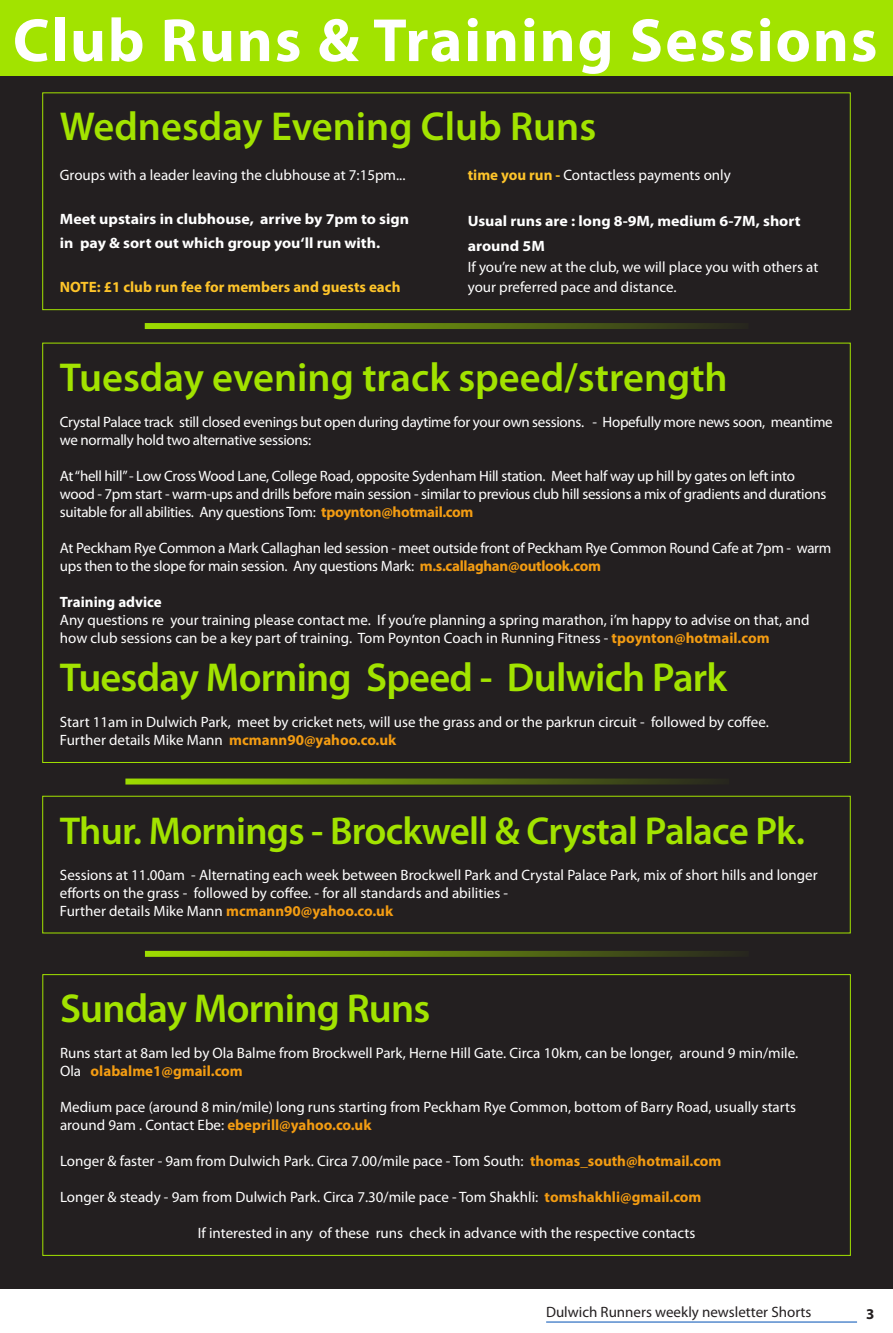
<style>
.page{position:relative;width:893px;height:1333px;background:#fff}
.page>*{position:absolute;margin:0;border:0;box-sizing:border-box;transform-origin:0 0}
.t1{font:700 61.5px "Myriad Pro";letter-spacing:.03em;color:#fff}
.t2{font:600 40.5px "Myriad Pro";letter-spacing:-.01em;color:#a2e300}
.t3{font:600 39px "Myriad Pro";letter-spacing:-.02em;color:#a2e300}
.t4{font:15px/18px "Myriad Pro";color:#fff}
.t5{font:15px/18px "Myriad Pro";letter-spacing:-.02em;color:#fff}
.t6{font:700 15px/24.2px "Myriad Pro";color:#fff;scale:1.06 1}
.t7{font:700 15px "Myriad Pro";color:#fec42a}
.t8{font:15px "Myriad Pro";color:#231f20}
.t9{font:700 15px "Myriad Pro";color:#fff}
.t10{font:700 15px "Myriad Pro";color:#231f20}
.s1{font-weight:700;color:#fec42a}
.s2{font-weight:700;color:#f39c12}
</style>
<div class="page">
<hr style="left:546px;top:1322px;width:311px;height:1px;background:#0050b4">
<div style="left:0;top:76px;width:893px;height:1212px;background:#231f20"></div>
<svg style="left:145px;top:323px;width:590px;height:6px;background:#62810f"></svg>
<div style="left:43px;top:93px;width:807px;height:217px;border:1px solid #a2e300"></div>
<div style="left:0;top:0;width:893px;height:76px;background:#a2e300"></div>
<svg style="left:145px;top:951px;width:590px;height:6px;background:#61800f"></svg>
<svg style="left:125px;top:779px;width:591px;height:6px;background:#5e7a10"></svg>
<div style="left:43px;top:796px;width:807px;height:137px;border:1px solid #a2e300"></div>
<h1 class="t1" style="left:13px;top:0;width:866px">Club Runs &amp; Training Sessions</h1>
<h2 class="t2" style="left:60px;top:101px;width:538px">Wednesday Evening Club Runs</h2>
<p class="t4" style="left:60px;top:166px;width:347px">Groups with a leader leaving the clubhouse at 7:15pm...</p>
<p class="t6" style="left:60px;top:207px;width:331px">Meet upstairs in clubhouse, arrive by 7pm to sign in pay &amp; sort out which group you‘ll run with.</p>
<p class="t7" style="left:60px;top:278px;width:342px">NOTE: £1 club run fee for members and guests each</p>
<p class="t4" style="left:468px;top:166px;width:265px"><span class="s1">time you run -</span> Contactless payments only</p>
<p class="t6" style="left:468px;top:208px;width:316px;line-height:25px">Usual runs are : long 8-9M, medium 6-7M, short around 5M</p>
<p class="t4" style="left:468px;top:256px;width:352px;line-height:20.7px">If you’re new at the club, we will place you with others at your preferred pace and distance.</p>
<h2 class="t2" style="left:60px;top:351px;width:669px">Tuesday evening track speed/strength</h2>
<p class="t5" style="left:60px;top:412px;width:774px">Crystal Palace track still closed evenings but open during daytime for your own sessions. - Hopefully more news soon, meantime we normally hold two alternative sessions:</p>
<p class="t5" style="left:60px;top:466px;width:768px">At “hell hill” - Low Cross Wood Lane, College Road, opposite Sydenham Hill station. Meet half way up hill by gates on left into wood - 7pm start - warm-ups and drills before main session - similar to previous club hill sessions a mix of gradients and durations suitable for all abilities. Any questions Tom: <span class="s2">tpoynton@hotmail.com</span></p>
<p class="t5" style="left:60px;top:538px;width:773px">At Peckham Rye Common a Mark Callaghan led session - meet outside front of Peckham Rye Common Round Cafe at 7pm - warm ups then to the slope for main session. Any questions Mark: <span class="s2">m.s.callaghan@outlook.com</span></p>
<p class="t9" style="left:60px;top:592px;width:103px">Training advice</p>
<p class="t4" style="left:60px;top:610px;width:751px">Any questions re your training please contact me. If you’re planning a spring marathon, i’m happy to advise on that, and how club sessions can be a key part of training. Tom Poynton Coach in Running Fitness - <span class="s2">tpoynton@hotmail.com</span></p>
<h2 class="t2" style="left:60px;top:652px;width:669px">Tuesday Morning Speed - Dulwich Park</h2>
<p class="t4" style="left:60px;top:713px;width:710px">Start 11am in Dulwich Park, meet by cricket nets, will use the grass and or the parkrun circuit - followed by coffee.<br>Further details Mike Mann <span class="s2">mcmann90@yahoo.co.uk</span></p>
<h3 class="t3" style="left:60px;top:806px;width:746px">Thur. Mornings - Brockwell &amp; Crystal Palace Pk.</h3>
<p class="t4" style="left:60px;top:866px;width:759px">Sessions at 11.00am - Alternating each week between Brockwell Park and Crystal Palace Park, mix of short hills and longer efforts on the grass - followed by coffee. - for all standards and abilities -<br>Further details Mike Mann <span class="s2">mcmann90@yahoo.co.uk</span></p>
<h2 class="t2" style="left:60px;top:983px;width:372px">Sunday Morning Runs</h2>
<p class="t4" style="left:60px;top:1044px;width:740px">Runs start at 8am led by Ola Balme from Brockwell Park, Herne Hill Gate. Circa 10km, can be longer, around 9 min/mile.<br>Ola <span class="s2">olabalme1@gmail.com</span></p>
<p class="t4" style="left:60px;top:1098px;width:737px">Medium pace (around 8 min/mile) long runs starting from Peckham Rye Common, bottom of Barry Road, usually starts around 9am . Contact Ebe: <span class="s2">ebeprill@yahoo.co.uk</span></p>
<p class="t4" style="left:60px;top:1152px;width:663px">Longer &amp; faster - 9am from Dulwich Park. Circa 7.00/mile pace - Tom South: <span class="s2">thomas_south@hotmail.com</span></p>
<p class="t4" style="left:60px;top:1188px;width:643px">Longer &amp; steady - 9am from Dulwich Park. Circa 7.30/mile pace - Tom Shakhli: <span class="s2">tomshakhli@gmail.com</span></p>
<p class="t4" style="left:198px;top:1224px;width:499px">If interested in any of these runs check in advance with the respective contacts</p>
<p class="t8" style="left:546px;top:1303px;width:267px">Dulwich Runners weekly newsletter Shorts</p>
<p class="t10" style="left:866px;top:1304px;width:10px">3</p>
</div>
